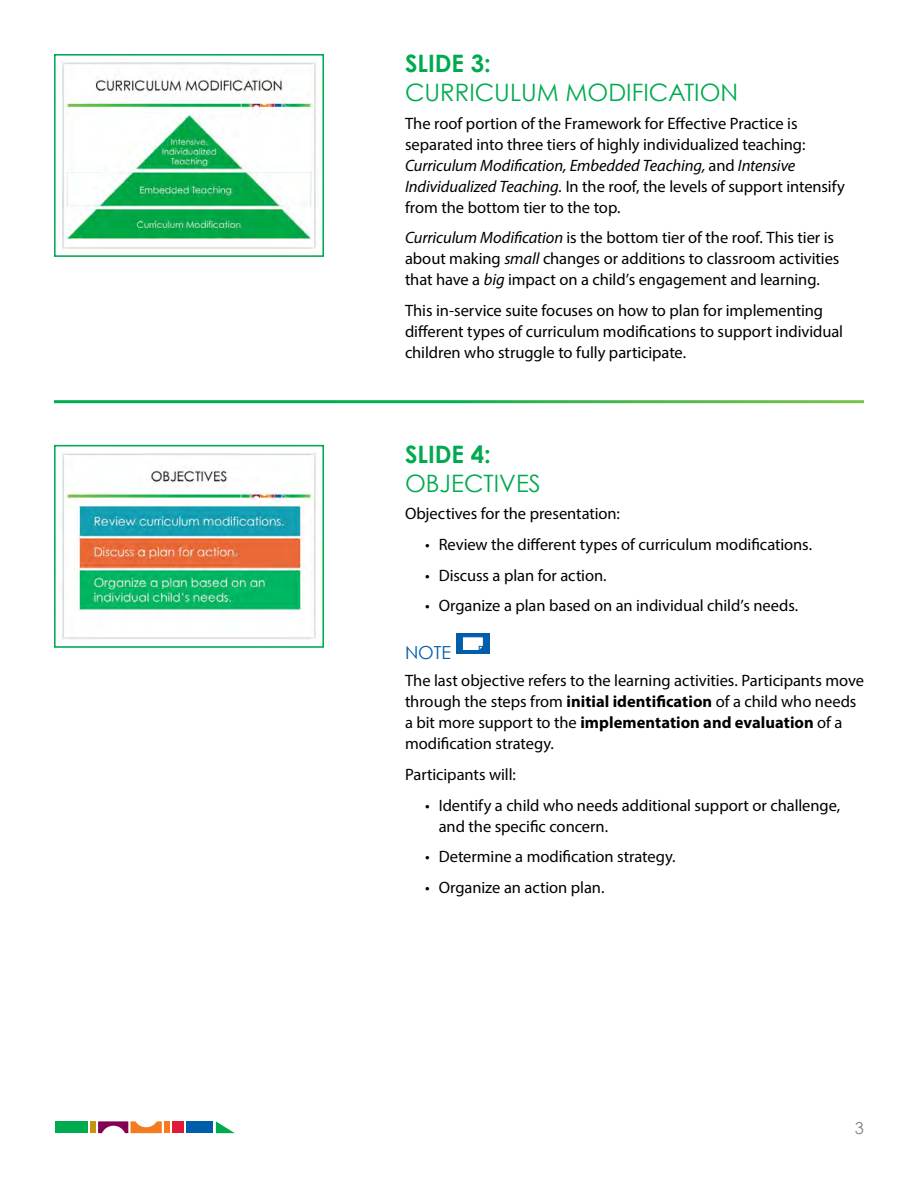
<style>
.page{position:relative;width:918px;height:1188px;background:#fff}
.page>*{position:absolute;margin:0;border:0;box-sizing:border-box;transform-origin:0 0}
.t1{font:24px/28.8px "Century Gothic";color:#00aa4f}
.Note_Header{font:18px "Century Gothic";color:#005daa}
.body{font:16.5px/21px "Myriad Pro";letter-spacing:-.005em;color:#000}
.t2{font:16.5px "Century Gothic";color:#808285}
.s1{font-weight:700}
.s2{font-style:italic}
</style>
<div class="page">
<div style="left:55px;top:1121px;width:33px;height:12px;background:#00aa4f"></div>
<svg style="left:98px;top:1121px;width:64px;height:12px"></svg>
<div style="left:165px;top:1121px;width:5px;height:12px;background:#f47b20"></div>
<div style="left:186px;top:1121px;width:27px;height:12px;background:#005daa"></div>
<svg style="left:216px;top:1121px;width:19px;height:12px"></svg>
<div style="left:173px;top:1121px;width:11px;height:12px;background:#e31837"></div>
<div style="left:90px;top:1121px;width:6px;height:12px;background:#c4960c"></div>
<div style="left:456px;top:633px;width:34px;height:21px;background:#005daa"></div>
<svg style="left:462px;top:636px;width:22px;height:14px"></svg>
<img style="left:62px;top:453px;width:259px;height:186px">
<div style="left:54px;top:445px;width:270px;height:203px;border:2px solid #00aa4f"></div>
<img style="left:62px;top:62px;width:259px;height:187px">
<div style="left:54px;top:54px;width:270px;height:203px;border:2px solid #00aa4f"></div>
<p class="t1" style="left:405px;top:49px;width:335px"><span class="s1">SLIDE 3:<br></span>CURRICULUM MODIFICATION</p>
<p class="body" style="left:405px;top:112px;width:441px">The roof portion of the Framework for Effective Practice is separated into three tiers of highly individualized teaching:<br><span class="s2">Curriculum Modification, Embedded Teaching,</span> and <span class="s2">Intensive Individualized Teaching.</span> In the roof, the levels of support intensify from the bottom tier to the top.</p>
<p class="body" style="left:405px;top:227px;width:436px"><span class="s2">Curriculum Modification</span> is the bottom tier of the roof. This tier is about making <span class="s2">small</span> changes or additions to classroom activities that have a <span class="s2">big</span> impact on a child’s engagement and learning.</p>
<p class="body" style="left:405px;top:299px;width:440px">This in-service suite focuses on how to plan for implementing different types of curriculum modifications to support individual children who struggle to fully participate.</p>
<p class="t1" style="left:405px;top:439px;width:137px"><span class="s1">SLIDE 4:<br></span>OBJECTIVES</p>
<p class="body" style="left:405px;top:503px;width:217px">Objectives for the presentation:</p>
<p class="body" style="left:425px;top:534px;width:389px">• Review the different types of curriculum modifications.</p>
<p class="body" style="left:425px;top:564px;width:183px">• Discuss a plan for action.</p>
<p class="body" style="left:425px;top:595px;width:375px">• Organize a plan based on an individual child’s needs.</p>
<p class="Note_Header" style="left:405px;top:641px;width:48px">NOTE</p>
<p class="body" style="left:405px;top:670px;width:461px">The last objective refers to the learning activities. Participants move through the steps from <span class="s1">initial identification</span> of a child who needs a bit more support to the <span class="s1">implementation and evaluation</span> of a modification strategy.</p>
<p class="body" style="left:405px;top:764px;width:112px">Participants will:</p>
<p class="body" style="left:439px;top:794px;width:403px;text-indent:-13px">• Identify a child who needs additional support or challenge, and the specific concern.</p>
<p class="body" style="left:425px;top:846px;width:252px">• Determine a modification strategy.</p>
<p class="body" style="left:425px;top:876px;width:181px">• Organize an action plan.</p>
<p class="t2" style="left:855px;top:1118px;width:11px">3</p>
</div>
